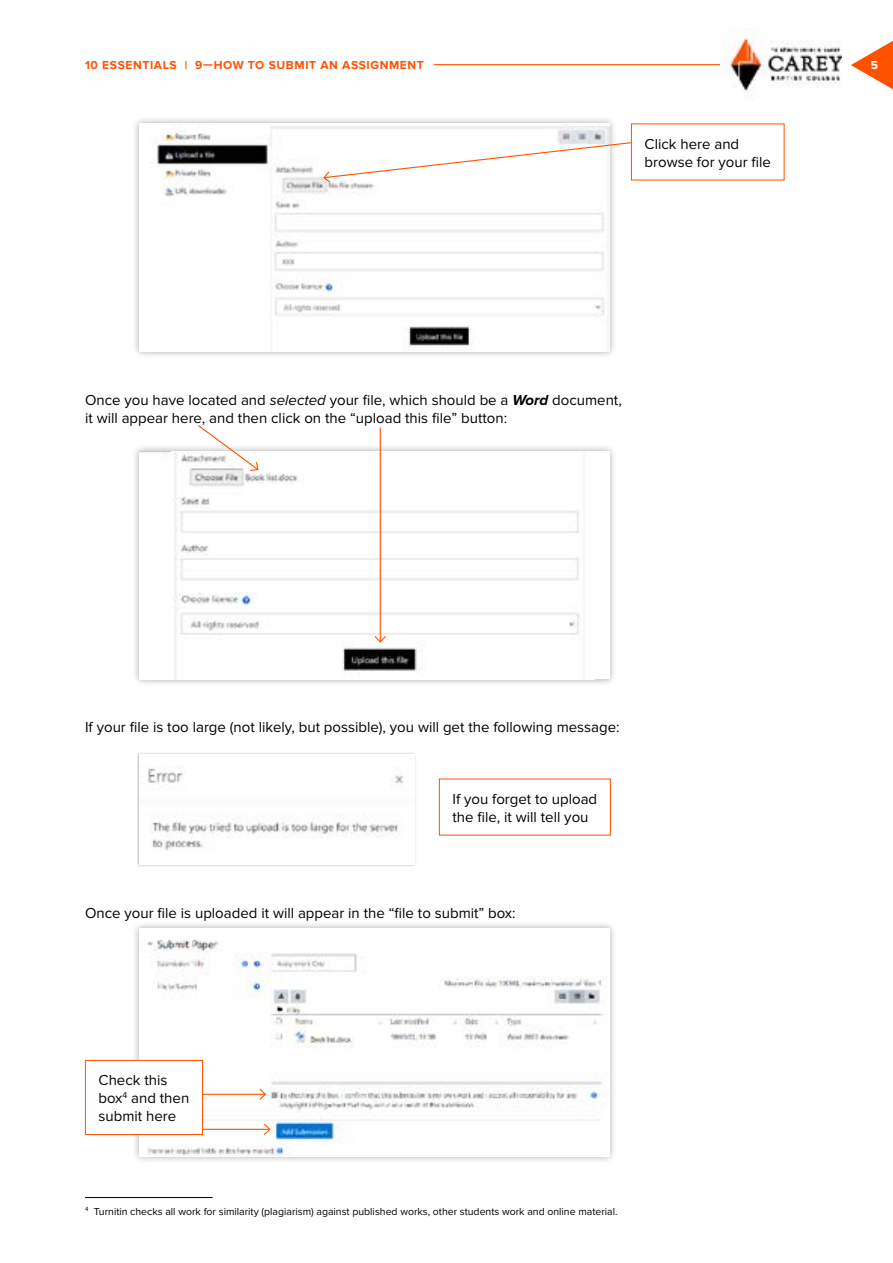
<style>
.page{position:relative;width:893px;height:1263px;background:#fff}
.page>*{position:absolute;margin:0;border:0;box-sizing:border-box;transform-origin:0 0}
.Body{font:15px/18px "Proxima Nova";color:#000}
.t1{font:700 12px "Proxima Nova";letter-spacing:.05em;color:#ff5200}
.t2{font:700 12px "Proxima Nova";color:#fff}
.Footnotes{font:10.5px "Proxima Nova";color:#000}
.s1{font-style:italic}
.s2{font-weight:700;font-style:italic}
</style>
<div class="page">
<svg style="left:851px;top:40px;width:42px;height:50px"></svg>
<hr style="left:434px;top:64px;width:286px;height:1px;background:#ff5200">
<img style="left:720px;top:29px;width:122px;height:71px">
<div style="left:133px;top:117px;width:484px;height:241px;background:#000;opacity:.3"></div>
<img style="left:139px;top:123px;width:471px;height:228px">
<div style="left:133px;top:444px;width:484px;height:242px;background:#000;opacity:.3"></div>
<div style="left:139px;top:451px;width:471px;height:228px;background:#fff"></div>
<img style="left:139px;top:451px;width:441px;height:228px">
<div style="left:137px;top:753px;width:279px;height:114px;background:#000;opacity:.3"></div>
<img style="left:139px;top:754px;width:275px;height:111px">
<div style="left:133px;top:922px;width:484px;height:241px;background:#000;opacity:.3"></div>
<img style="left:139px;top:928px;width:471px;height:228px">
<svg style="left:322px;top:139px;width:334px;height:45px"></svg>
<svg style="left:197px;top:425px;width:62px;height:47px"></svg>
<hr style="left:191px;top:1094px;width:74px;height:1px;background:#ff5200">
<svg style="left:258px;top:1087px;width:9px;height:14px"></svg>
<hr style="left:196px;top:1129px;width:74px;height:1px;background:#ff5200">
<svg style="left:263px;top:1122px;width:8px;height:14px"></svg>
<hr style="left:380px;top:427px;width:1px;height:215px;background:#ff5200">
<svg style="left:373px;top:635px;width:14px;height:8px"></svg>
<div style="left:631px;top:124px;width:153px;height:56px;background:#fff"></div>
<div style="left:85px;top:1060px;width:118px;height:74px;background:#fff"></div>
<div style="left:85px;top:1060px;width:118px;height:75px;border:1px solid #ff5200"></div>
<hr style="left:85px;top:1197px;width:128px;height:1px;background:#000">
<p class="t1" style="left:85px;top:58px;width:340px">10 ESSENTIALS | 9—HOW TO SUBMIT AN ASSIGNMENT</p>
<p class="t2" style="left:871px;top:58px;width:9px">5</p>
<p class="Body" style="left:644px;top:135px;width:128px">Click here and browse for your file</p>
<p class="Body" style="left:85px;top:391px;width:538px">Once you have located and <span class="s1">selected</span> your file, which should be a <span class="s2">Word</span> document, it will appear here, and then click on the “upload this file” button:</p>
<p class="Body" style="left:85px;top:718px;width:536px">If your file is too large (not likely, but possible), you will get the following message:</p>
<p class="Body" style="left:452px;top:790px;width:146px">If you forget to upload the file, it will tell you</p>
<p class="Body" style="left:85px;top:904px;width:432px">Once your file is uploaded it will appear in the “file to submit” box:</p>
<p class="Body" style="left:99px;top:1072px;width:92px">Check this box<sup>4</sup> and then submit here</p>
<p class="Footnotes" style="left:85px;top:1205px;width:534px"><sup>4</sup> Turnitin checks all work for similarity (plagiarism) against published works, other students work and online material.</p>
</div>
